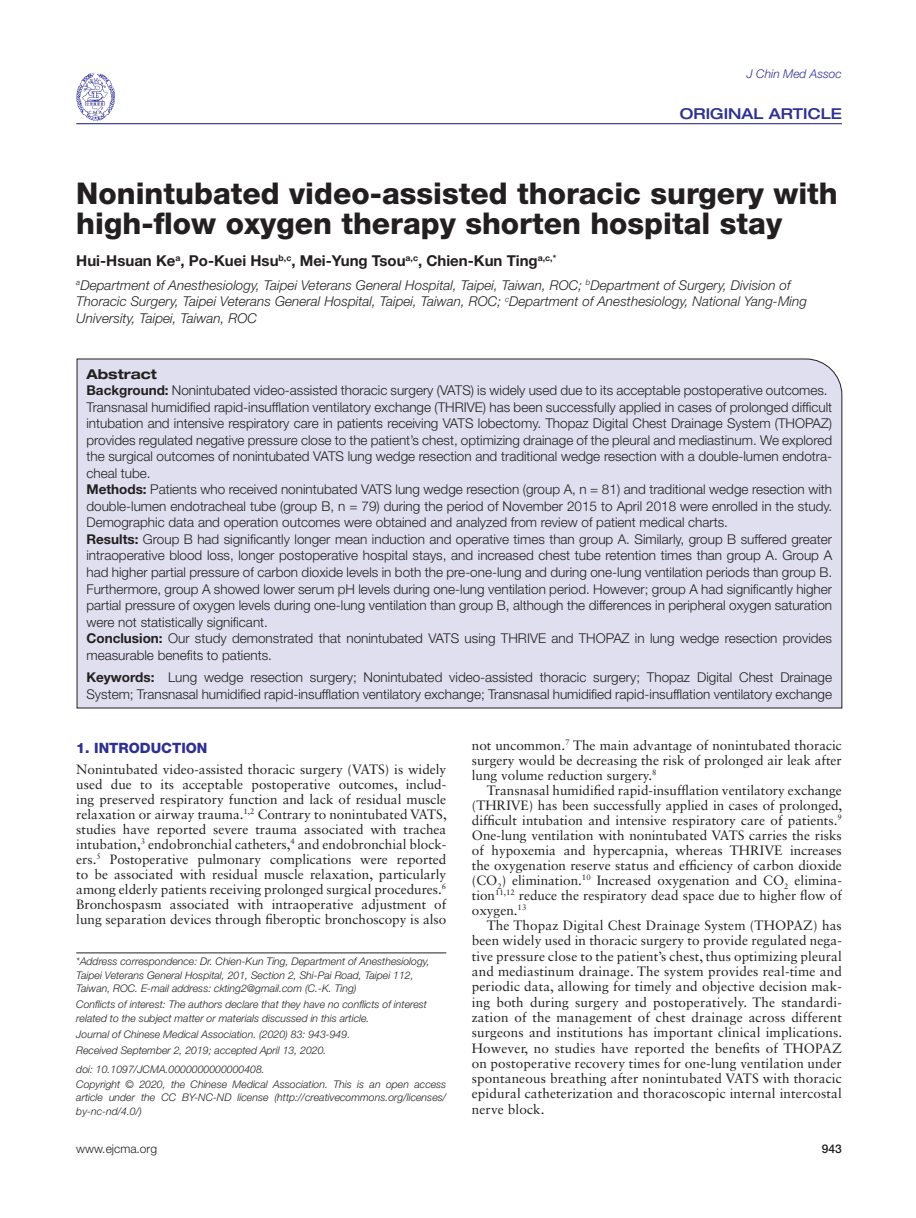
<style>
.page{position:relative;width:916px;height:1218px;background:#fff}
.page>*{position:absolute;margin:0;border:0;box-sizing:border-box;transform-origin:0 0}
.t1{font:800 30px/30px "Helvetica Neue LT Std";color:#231f20}
.t2{font:700 15px "Helvetica Neue LT Std";color:#231f20}
.t3{font:500 expanded 15px "Helvetica Neue LT Std";color:#2e3092}
.t4{font:800 14.25px "Helvetica Neue LT Std";color:#2e3092}
.t5{font:13.5px/15px "Sabon LT Std";color:#231f20;text-align:justify}
.t6{font:300 13.5px/16.5px "Helvetica Neue LT Std";color:#231f20}
.t7{font:italic 300 13.5px/16.5px "Helvetica Neue LT Std";letter-spacing:.005em;color:#231f20}
.t8{font:italic 300 12px "Helvetica Neue LT Std";color:#2e3092}
.t9{font:300 12px "Helvetica Neue LT Std";color:#231f20}
.t10{font:500 12px "Helvetica Neue LT Std";color:#231f20}
.t11{font:italic 300 10.5px/13.5px "Helvetica Neue LT Std";color:#231f20}
.s1{font-weight:700;font-stretch:expanded}
.s2{font-weight:700}
</style>
<div class="page">
<hr style="left:76px;top:123px;width:766px;height:1px;background:#2e3092">
<svg style="left:76px;top:73px;width:39px;height:48px"></svg>
<hr style="left:76px;top:952px;width:370px;height:1px;background:#231f20">
<div style="left:76px;top:358px;width:766px;height:350px;background:#e0dfef"></div>
<p class="t8" style="left:747px;top:67px;width:96px">J Chin Med Assoc</p>
<p class="t3" style="left:680px;top:104px;width:162px">ORIGINAL ARTICLE</p>
<h1 class="t1" style="left:76px;top:178px;width:763px">Nonintubated video-assisted thoracic surgery with high-flow oxygen therapy shorten hospital stay</h1>
<p class="t2" style="left:76px;top:251px;width:481px">Hui-Hsuan Ke<sup>a</sup>, Po-Kuei Hsu<sup>b,c</sup>, Mei-Yung Tsou<sup>a,c</sup>, Chien-Kun Ting<sup>a,c,*</sup></p>
<p class="t7" style="left:76px;top:276px;width:732px"><sup>a</sup>Department of Anesthesiology, Taipei Veterans General Hospital, Taipei, Taiwan, ROC; <sup>b</sup>Department of Surgery, Division of<br>Thoracic Surgery, Taipei Veterans General Hospital, Taipei, Taiwan, ROC; <sup>c</sup>Department of Anesthesiology, National Yang-Ming<br>University, Taipei, Taiwan, ROC</p>
<p class="t6" style="left:86px;top:365px;width:747px"><span class="s1">Abstract<br></span><span class="s2">Background:</span> Nonintubated video-assisted thoracic surgery (VATS) is widely used due to its acceptable postoperative outcomes.<br>Transnasal humidified rapid-insufflation ventilatory exchange (THRIVE) has been successfully applied in cases of prolonged difficult intubation and intensive respiratory care in patients receiving VATS lobectomy. Thopaz Digital Chest Drainage System (THOPAZ) provides regulated negative pressure close to the patient’s chest, optimizing drainage of the pleural and mediastinum. We explored the surgical outcomes of nonintubated VATS lung wedge resection and traditional wedge resection with a double-lumen endotra&shy;cheal tube.<br><span class="s2">Methods:</span> Patients who received nonintubated VATS lung wedge resection (group A, n = 81) and traditional wedge resection with double-lumen endotracheal tube (group B, n = 79) during the period of November 2015 to April 2018 were enrolled in the study.<br>Demographic data and operation outcomes were obtained and analyzed from review of patient medical charts.<br><span class="s2">Results:</span> Group B had significantly longer mean induction and operative times than group A. Similarly, group B suffered greater intraoperative blood loss, longer postoperative hospital stays, and increased chest tube retention times than group A. Group A had higher partial pressure of carbon dioxide levels in both the pre-one-lung and during one-lung ventilation periods than group B.<br>Furthermore, group A showed lower serum pH levels during one-lung ventilation period. However; group A had significantly higher partial pressure of oxygen levels during one-lung ventilation than group B, although the differences in peripheral oxygen saturation were not statistically significant.<br><span class="s2">Conclusion:</span> Our study demonstrated that nonintubated VATS using THRIVE and THOPAZ in lung wedge resection provides measurable benefits to patients.</p>
<p class="t6" style="left:86px;top:668px;width:747px"><span class="s2">Keywords:</span> Lung wedge resection surgery; Nonintubated video-assisted thoracic surgery; Thopaz Digital Chest Drainage<br>System; Transnasal humidified rapid-insufflation ventilatory exchange; Transnasal humidified rapid-insufflation ventilatory exchange</p>
<p class="t4" style="left:76px;top:739px;width:133px">1. INTRODUCTION</p>
<p class="t5" style="left:76px;top:761px;width:372px">Nonintubated video-assisted thoracic surgery (VATS) is widely used due to its acceptable postoperative outcomes, includ&shy;ing preserved respiratory function and lack of residual muscle relaxation or airway trauma.<sup>1,2</sup> Contrary to nonintubated VATS, studies have reported severe trauma associated with trachea intubation,<sup>3</sup> endobronchial catheters,<sup>4</sup> and endobronchial block&shy;ers.<sup>5</sup> Postoperative pulmonary complications were reported to be associated with residual muscle relaxation, particularly among elderly patients receiving prolonged surgical procedures.<sup>6<br></sup>Bronchospasm associated with intraoperative adjustment of lung separation devices through fiberoptic bronchoscopy is also</p>
<p class="t11" style="left:76px;top:954px;width:355px">*Address correspondence: Dr. Chien-Kun Ting, Department of Anesthesiology,<br>Taipei Veterans General Hospital, 201, Section 2, Shi-Pai Road, Taipei 112,<br>Taiwan, ROC. E-mail address: ckting2@gmail.com (C.-K. Ting)</p>
<p class="t11" style="left:76px;top:997px;width:352px">Conflicts of interest: The authors declare that they have no conflicts of interest related to the subject matter or materials discussed in this article.</p>
<p class="t11" style="left:76px;top:1025px;width:275px;line-height:15.9px">Journal of Chinese Medical Association. (2020) 83: 943-949.<br>Received September 2, 2019; accepted April 13, 2020.</p>
<p class="t11" style="left:76px;top:1060px;width:371px;line-height:15px">doi: 10.1097/JCMA.0000000000000408.<br>Copyright © 2020, the Chinese Medical Association. This is an open access</p>
<p class="t11" style="left:76px;top:1090px;width:371px">article under the CC BY-NC-ND license (http://creativecommons.org/licenses/ by-nc-nd/4.0/)</p>
<p class="t5" style="left:472px;top:737px;width:371px">not uncommon.<sup>7</sup> The main advantage of nonintubated thoracic surgery would be decreasing the risk of prolonged air leak after lung volume reduction surgery.<sup>8</sup></p>
<p class="t5" style="left:472px;top:782px;width:372px;text-indent:15px">Transnasal humidified rapid-insufflation ventilatory exchange (THRIVE) has been successfully applied in cases of prolonged, difficult intubation and intensive respiratory care of patients.<sup>9<br></sup>One-lung ventilation with nonintubated VATS carries the risks of hypoxemia and hypercapnia, whereas THRIVE increases the oxygenation reserve status and efficiency of carbon dioxide (CO<sub>2</sub>) elimination.<sup>10</sup> Increased oxygenation and CO<sub>2</sub> elimina&shy;tion<sup>11,12</sup> reduce the respiratory dead space due to higher flow of oxygen.<sup>13</sup></p>
<p class="t5" style="left:472px;top:917px;width:372px;text-indent:15px">The Thopaz Digital Chest Drainage System (THOPAZ) has been widely used in thoracic surgery to provide regulated nega&shy;tive pressure close to the patient’s chest, thus optimizing pleural and mediastinum drainage. The system provides real-time and periodic data, allowing for timely and objective decision mak&shy;ing both during surgery and postoperatively. The standardi&shy;zation of the management of chest drainage across different surgeons and institutions has important clinical implications.<br>However, no studies have reported the benefits of THOPAZ on postoperative recovery times for one-lung ventilation under spontaneous breathing after nonintubated VATS with thoracic epidural catheterization and thoracoscopic internal intercostal nerve block.</p>
<p class="t9" style="left:76px;top:1141px;width:82px">www.ejcma.org</p>
<p class="t10" style="left:822px;top:1141px;width:22px">943</p>
</div>
